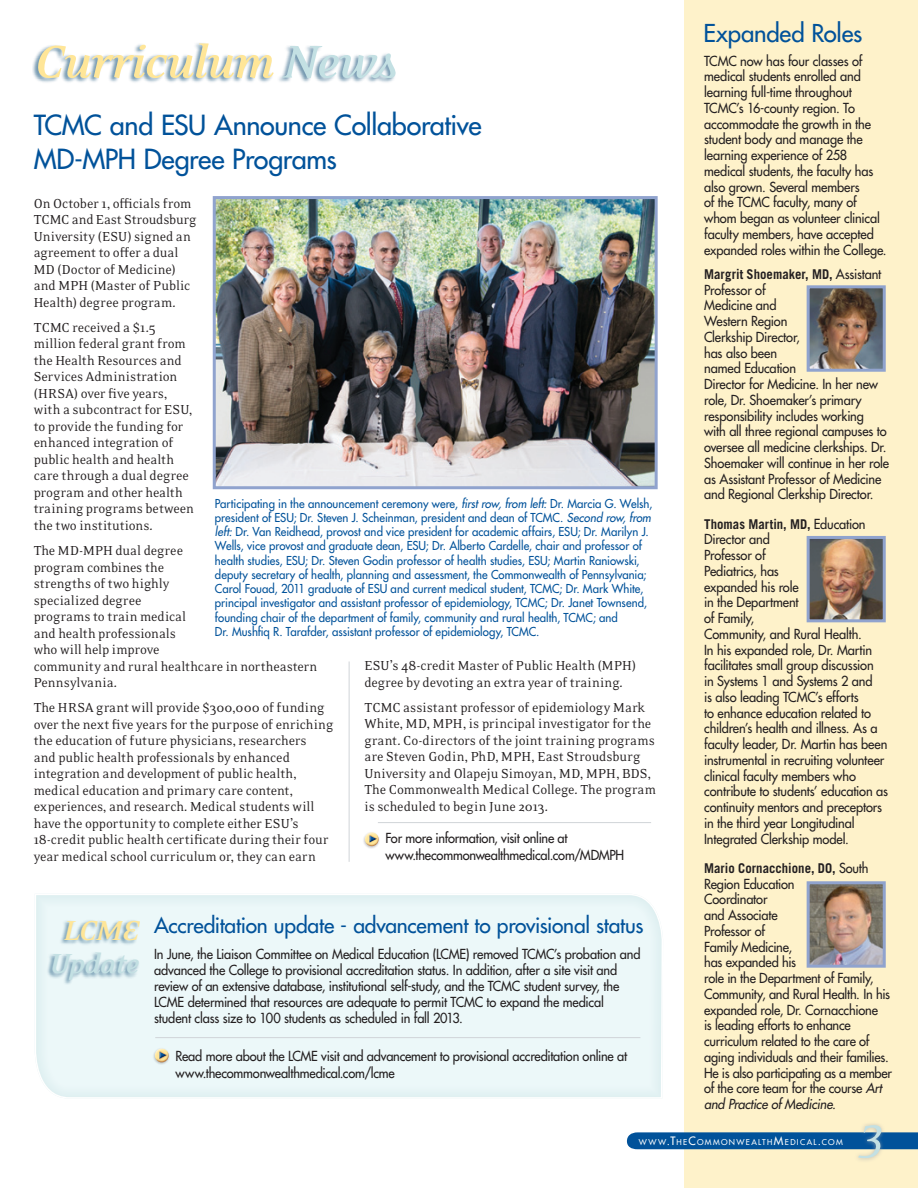
<style>
.page{position:relative;width:918px;height:1188px;background:#fff}
.page>*{position:absolute;margin:0;border:0;box-sizing:border-box;transform-origin:0 0}
.t1{font:italic 700 52.5px "Eidetic Neo";letter-spacing:-.025em;color:#ffe698}
.t2{font:italic 52.5px "Eidetic Neo";color:#c3e0e3}
.t3{font:italic 700 31.5px "Eidetic Neo";letter-spacing:-.025em;color:#c3e0e3}
.t4{font:italic 700 31.5px "Eidetic Neo";color:#ffe698}
.t5{font:27px/34.5px "Futura";letter-spacing:-.015em;color:#01529a}
.t6{font:24px "Futura";letter-spacing:-.01em;color:#01529a}
.t7{font:21px "Futura";letter-spacing:-.01em;color:#01529a}
.t8{font:15px/16.5px "Eidetic Neo";letter-spacing:-.005em;color:#231f20;scale:.95 1}
.t9{font:13.5px/15.8px "Futura";letter-spacing:-.01em;color:#231f20;scale:.95 1}
.t10{font:12px/14.2px "Futura";letter-spacing:.005em;color:#01529a;scale:.95 1}
.t11{font:7.8px "Futura";letter-spacing:.17em;color:#fff}
.s1{color:#c3e0e3}
.s2{font-style:italic}
.s3{font-family:"Trade Gothic";font-weight:700}
.s4{font-size:11.25px}
</style>
<div class="page">
<div style="left:35px;top:891px;width:630px;height:209px;background:#ecf8f9"></div>
<div style="left:684px;top:0;width:234px;height:1188px;background:#fef2ca"></div>
<div style="left:627px;top:1132px;width:291px;height:17px;background:#01529a"></div>
<div style="left:854px;top:1121px;width:32px;height:41px;background:#a8a9ad;opacity:.75"></div>
<hr style="left:349px;top:662px;width:1px;height:200px;background:#d0d4d8">
<div style="left:32px;top:42px;width:364px;height:41px;background:#00436e;opacity:.55"></div>
<hr style="left:378px;top:822px;width:273px;height:1px;background:#d0d4d8">
<img style="left:217px;top:200px;width:437px;height:285px">
<div style="left:213px;top:196px;width:445px;height:293px;border:3px solid #90a3ce"></div>
<div style="left:363px;top:834px;width:17px;height:14px;background:#9a552f;opacity:.75"></div>
<svg style="left:364px;top:832px;width:14px;height:14px"></svg>
<div style="left:153px;top:1051px;width:17px;height:13px;background:#9a552f;opacity:.75"></div>
<svg style="left:154px;top:1048px;width:14px;height:15px"></svg>
<img style="left:811px;top:289px;width:71px;height:79px">
<div style="left:807px;top:285px;width:79px;height:87px;border:3px solid #90a3ce"></div>
<img style="left:811px;top:540px;width:71px;height:78px">
<div style="left:807px;top:536px;width:79px;height:86px;border:3px solid #90a3ce"></div>
<img style="left:811px;top:885px;width:71px;height:79px">
<div style="left:807px;top:881px;width:79px;height:87px;border:3px solid #90a3ce"></div>
<div style="left:46px;top:919px;width:94px;height:66px;background:#00436e;opacity:.55"></div>
<hr style="left:155px;top:1037px;width:485px;height:1px;background:#d0d4d8">
<p class="t1" style="left:34px;top:35px;width:365px">Curriculum <span class="s1">News</span></p>
<p class="t5" style="left:34px;top:107px;width:449px">TCMC and ESU Announce Collaborative<br>MD-MPH Degree Programs</p>
<p class="t8" style="left:34px;top:195px;width:173px">On October 1, officials from<br>TCMC and East Stroudsburg<br>University (ESU) signed an agreement to offer a dual<br>MD (Doctor of Medicine) and MPH (Master of Public<br>Health) degree program.</p>
<p class="t8" style="left:34px;top:319px;width:170px">TCMC received a $1.5 million federal grant from the Health Resources and<br>Services Administration (HRSA) over five years, with a subcontract for ESU, to provide the funding for enhanced integration of public health and health care through a dual degree program and other health training programs between the two institutions.</p>
<p class="t8" style="left:34px;top:543px;width:300px">The MD-MPH dual degree<br>program combines the<br>strengths of two highly<br>specialized degree<br>programs to train medical<br>and health professionals<br>who will help improve<br>community and rural healthcare in northeastern<br>Pennsylvania.</p>
<p class="t8" style="left:34px;top:700px;width:317px">The HRSA grant will provide $300,000 of funding over the next five years for the purpose of enriching the education of future physicians, researchers<br>and public health professionals by enhanced integration and development of public health, medical education and primary care content, experiences, and research. Medical students will have the opportunity to complete either ESU’s 18-credit public health certificate during their four year medical school curriculum or, they can earn</p>
<p class="t10" style="left:215px;top:496px;width:462px">Participating in the announcement ceremony were, <span class="s2">first row, from left:</span> Dr. Marcia G. Welsh, president of ESU; Dr. Steven J. Scheinman, president and dean of TCMC. <span class="s2">Second row, from left:</span> Dr. Van Reidhead, provost and vice president for academic affairs, ESU; Dr. Marilyn J.<br>Wells, vice provost and graduate dean, ESU; Dr. Alberto Cardelle, chair and professor of health studies, ESU; Dr. Steven Godin professor of health studies, ESU; Martin Raniowski, deputy secretary of health, planning and assessment, the Commonwealth of Pennsylvania; Carol Fouad, 2011 graduate of ESU and current medical student, TCMC; Dr. Mark White, principal investigator and assistant professor of epidemiology, TCMC; Dr. Janet Townsend, founding chair of the department of family, community and rural health, TCMC; and<br>Dr. Mushfiq R. Tarafder, assistant professor of epidemiology, TCMC.</p>
<p class="t8" style="left:364px;top:658px;width:288px">ESU’s 48-credit Master of Public Health (MPH) degree by devoting an extra year of training.</p>
<p class="t8" style="left:364px;top:700px;width:308px">TCMC assistant professor of epidemiology Mark White, MD, MPH, is principal investigator for the grant. Co-directors of the joint training programs are Steven Godin, PhD, MPH, East Stroudsburg University and Olapeju Simoyan, MD, MPH, BDS, The Commonwealth Medical College. The program is scheduled to begin June 2013.</p>
<p class="t9" style="left:385px;top:830px;width:253px;line-height:17px">For more information, visit online at www.thecommonwealthmedical.com/MDMPH</p>
<p class="t4" style="left:63px;top:915px;width:77px">LCME</p>
<p class="t7" style="left:154px;top:912px;width:491px">Accreditation update - advancement to provisional status</p>
<p class="t3" style="left:49px;top:948px;width:91px">Update</p>
<p class="t9" style="left:154px;top:946px;width:514px">In June, the Liaison Committee on Medical Education (LCME) removed TCMC’s probation and advanced the College to provisional accreditation status. In addition, after a site visit and review of an extensive database, institutional self-study, and the TCMC student survey, the LCME determined that resources are adequate to permit TCMC to expand the medical student class size to 100 students as scheduled in fall 2013.</p>
<p class="t9" style="left:176px;top:1047px;width:477px;line-height:17px">Read more about the LCME visit and advancement to provisional accreditation online at www.thecommonwealthmedical.com/lcme</p>
<p class="t6" style="left:704px;top:18px;width:160px">Expanded Roles</p>
<p class="t9" style="left:704px;top:53px;width:194px">TCMC now has four classes of medical students enrolled and learning full-time throughout<br>TCMC’s 16-county region. To accommodate the growth in the student body and manage the learning experience of 258 medical students, the faculty has also grown. Several members<br>of the TCMC faculty, many of whom began as volunteer clinical faculty members, have accepted expanded roles within the College.</p>
<p class="t9" style="left:704px;top:266px;width:196px"><span class="s3">Margrit Shoemaker, MD,</span> Assistant<br>Professor of<br>Medicine and<br>Western Region<br>Clerkship Director,<br>has also been<br>named Education<br>Director for Medicine. In her new role, Dr. Shoemaker’s primary responsibility includes working<br>with all three regional campuses to oversee all medicine clerkships. Dr.<br>Shoemaker will continue in her role as Assistant Professor of Medicine and Regional Clerkship Director.</p>
<p class="t9" style="left:704px;top:516px;width:195px"><span class="s3">Thomas Martin, MD,</span> Education<br>Director and<br>Professor of<br>Pediatrics, has<br>expanded his role<br>in the Department<br>of Family,<br>Community, and Rural Health.<br>In his expanded role, Dr. Martin facilitates small group discussion<br>in Systems 1 and Systems 2 and<br>is also leading TCMC’s efforts<br>to enhance education related to children’s health and illness. As a faculty leader, Dr. Martin has been instrumental in recruiting volunteer clinical faculty members who contribute to students’ education as continuity mentors and preceptors in the third year Longitudinal<br>Integrated Clerkship model.</p>
<p class="t9" style="left:704px;top:860px;width:199px"><span class="s3">Mario Cornacchione, DO,</span> South<br>Region Education<br>Coordinator<br>and Associate<br>Professor of<br>Family Medicine,<br>has expanded his<br>role in the Department of Family,<br>Community, and Rural Health. In his expanded role, Dr. Cornacchione<br>is leading efforts to enhance curriculum related to the care of aging individuals and their families.<br>He is also participating as a member of the core team for the course <span class="s2">Art and Practice of Medicine.</span></p>
<p class="t11" style="left:639px;top:1137px;width:206px">WWW<span class="s4">.T</span>HE<span class="s4">C</span>OMMONWEALTH<span class="s4">M</span>EDICAL<span class="s4">.</span>COM</p>
<p class="t2" style="left:859px;top:1105px;width:26px">3</p>
</div>
